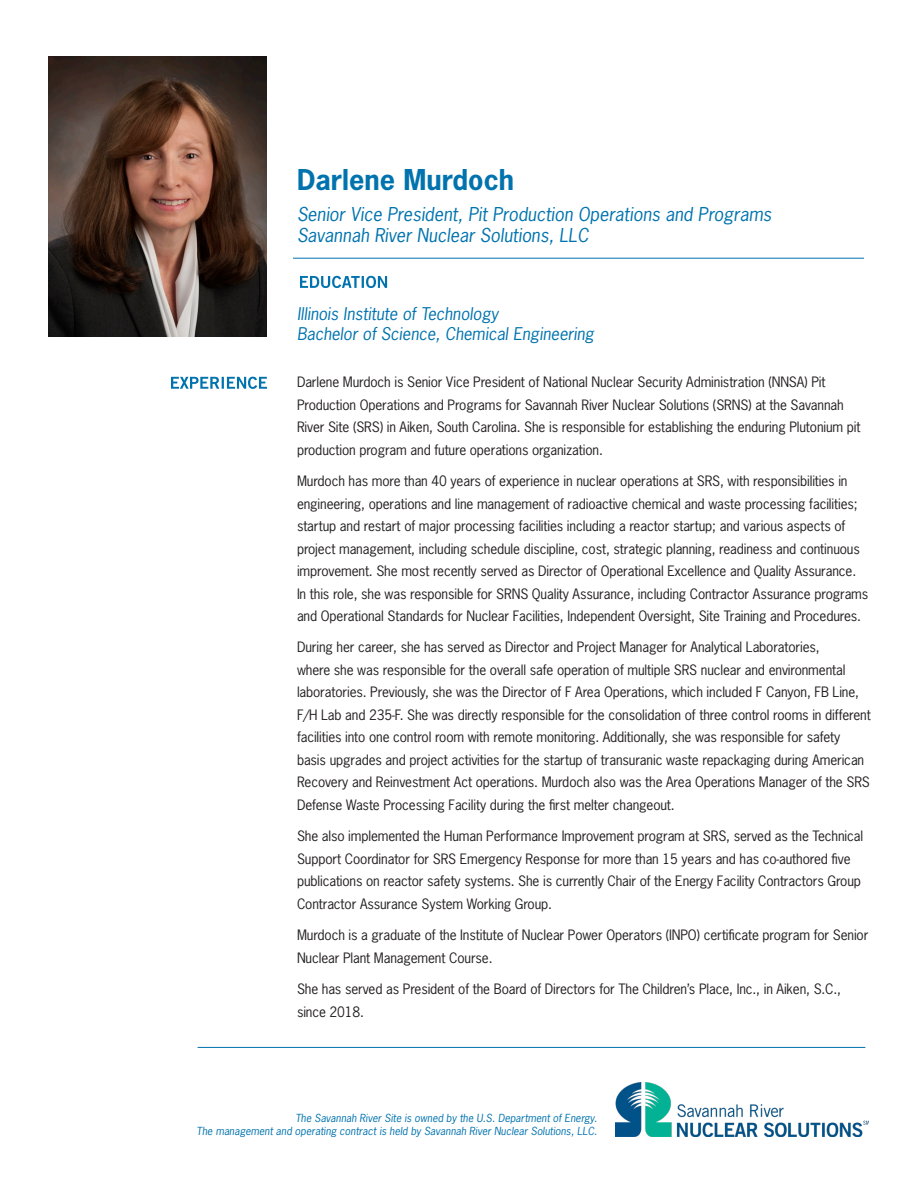
<style>
.page{position:relative;width:918px;height:1188px;background:#fff}
.page>*{position:absolute;margin:0;border:0;box-sizing:border-box;transform-origin:0 0}
.Name{font:700 27px "News Gothic Std";color:#0073ae}
.Title_text{font:italic 18px "News Gothic Std";color:#0073ae}
.Education_text{font:italic 16.5px "News Gothic Std";color:#0073ae}
.Body_text_1{font:13.5px/22.5px "News Gothic Std";letter-spacing:-.01em;color:#231f20}
.t1{font:italic 10.5px/12.6px "News Gothic Std";color:#0073ae;text-align:right}
</style>
<div class="page">
<img style="left:615px;top:1083px;width:253px;height:53px">
<hr style="left:198px;top:1047px;width:667px;height:1px;background:#0073ae">
<img style="left:49px;top:56px;width:218px;height:281px">
<svg style="left:171px;top:377px;width:96px;height:12px"></svg>
<hr style="left:293px;top:258px;width:571px;height:1px;background:#0073ae">
<svg style="left:300px;top:276px;width:87px;height:12px"></svg>
<p class="Name" style="left:297px;top:162px;width:219px">Darlene Murdoch</p>
<p class="Title_text" style="left:297px;top:202px;width:476px">Senior Vice President, Pit Production Operations and Programs</p>
<p class="Title_text" style="left:297px;top:224px;width:293px">Savannah River Nuclear Solutions, LLC</p>
<p class="Education_text" style="left:297px;top:303px;width:203px">Illinois Institute of Technology</p>
<p class="Education_text" style="left:297px;top:323px;width:299px">Bachelor of Science, Chemical Engineering</p>
<p class="Body_text_1" style="left:297px;top:371px;width:565px">Darlene Murdoch is Senior Vice President of National Nuclear Security Administration (NNSA) Pit Production Operations and Programs for Savannah River Nuclear Solutions (SRNS) at the Savannah River Site (SRS) in Aiken, South Carolina. She is responsible for establishing the enduring Plutonium pit production program and future operations organization.</p>
<p class="Body_text_1" style="left:297px;top:470px;width:573px">Murdoch has more than 40 years of experience in nuclear operations at SRS, with responsibilities in engineering, operations and line management of radioactive chemical and waste processing facilities; startup and restart of major processing facilities including a reactor startup; and various aspects of project management, including schedule discipline, cost, strategic planning, readiness and continuous improvement. She most recently served as Director of Operational Excellence and Quality Assurance.<br>In this role, she was responsible for SRNS Quality Assurance, including Contractor Assurance programs and Operational Standards for Nuclear Facilities, Independent Oversight, Site Training and Procedures.</p>
<p class="Body_text_1" style="left:297px;top:636px;width:575px">During her career, she has served as Director and Project Manager for Analytical Laboratories,<br>where she was responsible for the overall safe operation of multiple SRS nuclear and environmental laboratories. Previously, she was the Director of F Area Operations, which included F Canyon, FB Line, F/H Lab and 235-F. She was directly responsible for the consolidation of three control rooms in different facilities into one control room with remote monitoring. Additionally, she was responsible for safety basis upgrades and project activities for the startup of transuranic waste repackaging during American Recovery and Reinvestment Act operations. Murdoch also was the Area Operations Manager of the SRS Defense Waste Processing Facility during the first melter changeout.</p>
<p class="Body_text_1" style="left:297px;top:825px;width:568px">She also implemented the Human Performance Improvement program at SRS, served as the Technical Support Coordinator for SRS Emergency Response for more than 15 years and has co-authored five publications on reactor safety systems. She is currently Chair of the Energy Facility Contractors Group Contractor Assurance System Working Group.</p>
<p class="Body_text_1" style="left:297px;top:924px;width:573px">Murdoch is a graduate of the Institute of Nuclear Power Operators (INPO) certificate program for Senior<br>Nuclear Plant Management Course.</p>
<p class="Body_text_1" style="left:297px;top:978px;width:546px">She has served as President of the Board of Directors for The Children’s Place, Inc., in Aiken, S.C., since 2018.</p>
<p class="t1" style="left:197px;top:1112px;width:402px">The Savannah River Site is owned by the U.S. Department of Energy.<br>The management and operating contract is held by Savannah River Nuclear Solutions, LLC.</p>
</div>
